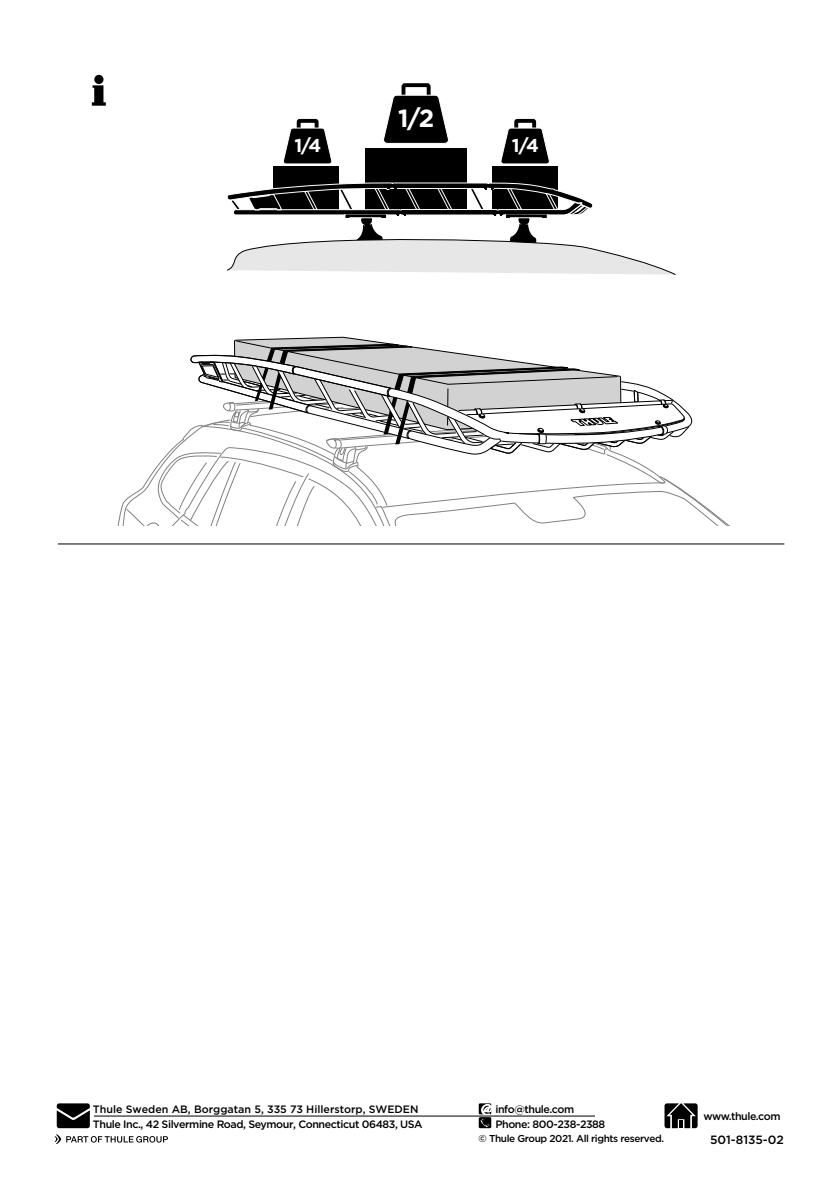
<style>
.page{position:relative;width:840px;height:1191px;background:#fff}
.page>*{position:absolute;margin:0;border:0;box-sizing:border-box;transform-origin:0 0}
.t1{font:700 24.8px "Thule";color:#fff}
.t2{font:700 18.6px "Thule";color:#fff}
.t3{font:500 12px "Thule";letter-spacing:-.005em;color:#000}
.t4{font:500 10.6px "Thule";letter-spacing:-.04em;color:#000}
.t5{font:500 10.6px "Thule";color:#000}
.t6{font:500 10px "Thule";letter-spacing:-.04em;color:#000}
</style>
<div class="page">
<svg style="left:57px;top:1103px;width:33px;height:25px"></svg>
<hr style="left:94px;top:1115px;width:500px;height:1px;background:#000">
<svg style="left:664px;top:1103px;width:33px;height:25px"></svg>
<svg style="left:478px;top:1103px;width:13px;height:11px"></svg>
<svg style="left:478px;top:1117px;width:13px;height:11px"></svg>
<svg style="left:479px;top:1104px;width:12px;height:23px"></svg>
<svg style="left:54px;top:1134px;width:114px;height:9px"></svg>
<svg style="left:117px;top:337px;width:612px;height:188px"></svg>
<div style="left:273px;top:167px;width:66px;height:47px;background:#000"></div>
<div style="left:492px;top:167px;width:65px;height:47px;background:#000"></div>
<div style="left:365px;top:148px;width:101px;height:66px;background:#000"></div>
<div style="left:401px;top:83px;width:29px;height:18px;border:4px solid #000;border-radius:2px"></div>
<svg style="left:383px;top:94px;width:66px;height:50px"></svg>
<div style="left:514px;top:119px;width:22px;height:13px;border:4px solid #000"></div>
<svg style="left:500px;top:127px;width:50px;height:37px"></svg>
<div style="left:296px;top:119px;width:22px;height:13px;border:4px solid #000"></div>
<svg style="left:283px;top:127px;width:49px;height:37px"></svg>
<svg style="left:227px;top:182px;width:449px;height:93px"></svg>
<svg style="left:92px;top:85px;width:14px;height:21px"></svg>
<div style="left:94px;top:75px;width:9px;height:9px;background:#000;border-radius:50%"></div>
<hr style="left:58px;top:543px;width:725px;height:1px;background:#000">
<p class="t1" style="left:398px;top:103px;width:38px">1/2</p>
<p class="t2" style="left:294px;top:134px;width:28px">1/4</p>
<p class="t2" style="left:511px;top:134px;width:28px">1/4</p>
<p class="t5" style="left:93px;top:1102px;width:327px">Thule Sweden AB, Borggatan 5, 335 73 Hillerstorp, SWEDEN</p>
<p class="t4" style="left:93px;top:1117px;width:331px">Thule Inc., 42 Silvermine Road, Seymour, Connecticut 06483, USA</p>
<p class="t4" style="left:495px;top:1102px;width:80px">info@thule.com</p>
<p class="t4" style="left:495px;top:1117px;width:111px">Phone: 800-238-2388</p>
<p class="t6" style="left:478px;top:1132px;width:187px">© Thule Group 2021. All rights reserved.</p>
<p class="t4" style="left:703px;top:1109px;width:79px">www.thule.com</p>
<p class="t3" style="left:709px;top:1132px;width:75px">501-8135-02</p>
</div>
